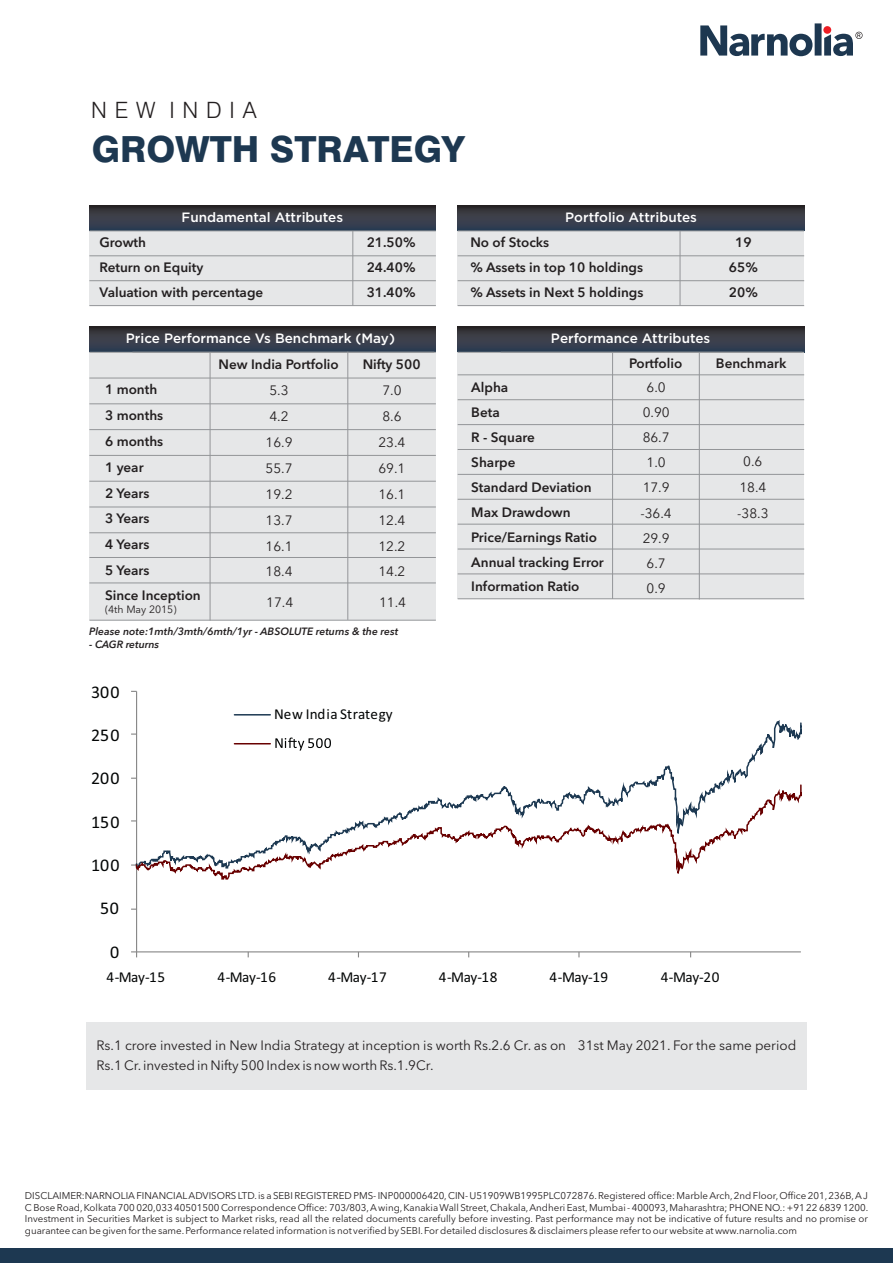
<style>
.page{position:relative;width:893px;height:1263px;background:#fff}
.page>*{position:absolute;margin:0;border:0;box-sizing:border-box;transform-origin:0 0}
.t1{font:800 36px "Swiss 721 BT";color:#1d3851}
.t2{font:300 22.5px "Swiss 721 BT";letter-spacing:.345em;color:#231f20}
.t3{font:17.85px "Calibri";letter-spacing:.03em;color:#030505}
.t4{font:15.15px "Calibri";letter-spacing:-.005em;color:#030505}
.t5{font:15.15px "Calibri";letter-spacing:.015em;color:#030505}
.t6{font:600 13.5px/25.3px "Avenir Next LT Pro";color:#231f20}
.t7{font:13.5px/26px "Avenir Next LT Pro";color:#231f20}
.t8{font:500 13.5px "Gotham";color:#fff}
.t9{font:italic 600 10.5px "Avenir Next LT Pro";color:#231f20}
.t10{font:10.5px "Avenir Next LT Pro";color:#231f20}
.t11{font:9.75px/11.6px "Avenir Next LT Pro";color:#231f20;text-align:justify}
</style>
<div class="page">
<svg style="left:89px;top:206px;width:347px;height:25px;background:#373b47"></svg>
<div style="left:89px;top:231px;width:347px;height:75px;background:#e6e7e8"></div>
<hr style="left:89px;top:231px;width:347px;height:1px;background:#939598">
<svg style="left:89px;top:255px;width:347px;height:2px"></svg>
<svg style="left:89px;top:280px;width:347px;height:1px"></svg>
<svg style="left:89px;top:305px;width:347px;height:1px"></svg>
<hr style="left:352px;top:231px;width:1px;height:75px;background:#939598">
<svg style="left:458px;top:206px;width:346px;height:25px;background:#373c47"></svg>
<div style="left:458px;top:231px;width:346px;height:75px;background:#e6e7e8"></div>
<hr style="left:458px;top:231px;width:346px;height:1px;background:#939598">
<svg style="left:457px;top:255px;width:348px;height:2px"></svg>
<svg style="left:457px;top:280px;width:348px;height:1px"></svg>
<svg style="left:457px;top:305px;width:348px;height:1px"></svg>
<hr style="left:680px;top:231px;width:1px;height:75px;background:#939598">
<div style="left:0;top:1248px;width:893px;height:15px;background:#1d3851"></div>
<div style="left:86px;top:1022px;width:721px;height:68px;background:#e6e7e8"></div>
<svg style="left:89px;top:327px;width:347px;height:24px;background:#353944"></svg>
<div style="left:89px;top:352px;width:347px;height:268px;background:#e6e7e8"></div>
<svg style="left:89px;top:619px;width:347px;height:2px"></svg>
<svg style="left:89px;top:582px;width:347px;height:2px"></svg>
<svg style="left:89px;top:532px;width:347px;height:1px"></svg>
<svg style="left:89px;top:506px;width:347px;height:2px"></svg>
<svg style="left:89px;top:480px;width:347px;height:2px"></svg>
<svg style="left:89px;top:455px;width:347px;height:1px"></svg>
<svg style="left:89px;top:429px;width:347px;height:1px"></svg>
<svg style="left:89px;top:403px;width:347px;height:2px"></svg>
<svg style="left:89px;top:377px;width:347px;height:2px"></svg>
<svg style="left:89px;top:351px;width:347px;height:2px"></svg>
<hr style="left:347px;top:352px;width:1px;height:268px;background:#939598">
<hr style="left:210px;top:352px;width:1px;height:268px;background:#939598">
<svg style="left:89px;top:557px;width:347px;height:1px"></svg>
<svg style="left:458px;top:327px;width:346px;height:24px;background:#353944"></svg>
<div style="left:458px;top:352px;width:346px;height:247px;background:#e6e7e8"></div>
<svg style="left:457px;top:598px;width:348px;height:1px"></svg>
<svg style="left:457px;top:573px;width:348px;height:2px"></svg>
<svg style="left:457px;top:548px;width:348px;height:2px"></svg>
<svg style="left:457px;top:523px;width:348px;height:2px"></svg>
<svg style="left:457px;top:498px;width:348px;height:2px"></svg>
<svg style="left:457px;top:474px;width:348px;height:1px"></svg>
<svg style="left:457px;top:449px;width:348px;height:1px"></svg>
<svg style="left:457px;top:424px;width:348px;height:1px"></svg>
<svg style="left:457px;top:399px;width:348px;height:1px"></svg>
<svg style="left:457px;top:374px;width:348px;height:2px"></svg>
<svg style="left:457px;top:351px;width:348px;height:2px"></svg>
<hr style="left:699px;top:352px;width:1px;height:247px;background:#939598">
<hr style="left:612px;top:352px;width:1px;height:247px;background:#939598">
<hr style="left:136px;top:691px;width:1px;height:261px;background:#878787">
<hr style="left:137px;top:951px;width:664px;height:1px;background:#878787">
<svg style="left:131px;top:951px;width:6px;height:6px"></svg>
<svg style="left:135px;top:718px;width:667px;height:60px"></svg>
<svg style="left:135px;top:778px;width:667px;height:108px"></svg>
<hr style="left:234px;top:714px;width:36px;height:1px;background:#1d3952">
<hr style="left:234px;top:743px;width:36px;height:1px;background:#680000">
<svg style="left:275px;top:737px;width:56px;height:14px"></svg>
<svg style="left:700px;top:23px;width:162px;height:33px"></svg>
<h2 class="t2" style="left:91px;top:101px;width:167px">NEW INDIA</h2>
<h1 class="t1" style="left:92px;top:134px;width:375px">GROWTH STRATEGY</h1>
<h3 class="t8" style="left:565px;top:212px;width:133px">Portfolio Attributes</h3>
<h3 class="t8" style="left:181px;top:212px;width:163px">Fundamental Attributes</h3>
<h3 class="t6" style="left:99px;top:231px;width:165px">Growth<br>Return on Equity<br>Valuation with percentage</h3>
<h3 class="t6" style="left:367px;top:231px;width:51px;text-align:justify">21.50% 24.40% 31.40%</h3>
<h3 class="t6" style="left:470px;top:231px;width:175px">No of Stocks<br>% Assets in top 10 holdings % Assets in Next 5 holdings</h3>
<h3 class="t6" style="left:729px;top:231px;width:31px;text-align:center">19<br>65%<br>20%</h3>
<h3 class="t8" style="left:126px;top:334px;width:271px">Price Performance Vs Benchmark (May)</h3>
<h3 class="t6" style="left:219px;top:353px;width:122px">New India Portfolio</h3>
<h3 class="t7" style="left:266px;top:379px;width:28px">5.3<br>4.2<br>16.9<br>55.7<br>19.2<br>13.7<br>16.1<br>18.4</h3>
<h3 class="t7" style="left:266px;top:591px;width:28px">17.4</h3>
<h3 class="t6" style="left:363px;top:353px;width:59px">Nifty 500</h3>
<h3 class="t7" style="left:378px;top:379px;width:29px">7.0<br>8.6<br>23.4<br>69.1<br>16.1<br>12.4<br>12.2<br>14.2</h3>
<h3 class="t7" style="left:379px;top:591px;width:28px">11.4</h3>
<h3 class="t6" style="left:105px;top:378px;width:60px;line-height:25.8px">1 month<br>3 months<br>6 months<br>1 year<br>2 Years<br>3 Years<br>4 Years<br>5 Years</h3>
<h3 class="t6" style="left:105px;top:583px;width:97px">Since Inception</h3>
<p class="t10" style="left:105px;top:605px;width:73px">(4th May 2015)</p>
<p class="t9" style="left:89px;top:627px;width:311px">Please note:1mth/3mth/6mth/1yr - ABSOLUTE returns &amp; the rest</p>
<p class="t9" style="left:89px;top:640px;width:72px">- CAGR returns</p>
<h3 class="t3" style="left:91px;top:684px;width:30px">300</h3>
<h3 class="t3" style="left:91px;top:727px;width:30px">250</h3>
<h3 class="t3" style="left:91px;top:771px;width:30px">200</h3>
<h3 class="t3" style="left:91px;top:814px;width:30px">150</h3>
<h3 class="t3" style="left:91px;top:858px;width:30px">100</h3>
<h3 class="t3" style="left:100px;top:901px;width:20px">50</h3>
<h3 class="t3" style="left:110px;top:944px;width:11px">0</h3>
<h3 class="t5" style="left:274px;top:708px;width:120px">New India Strategy</h3>
<h3 class="t8" style="left:551px;top:334px;width:161px">Performance Attributes</h3>
<h3 class="t6" style="left:629px;top:352px;width:55px">Portfolio</h3>
<h3 class="t7" style="left:640px;top:376px;width:33px;line-height:25px;text-align:center">6.0<br>0.90<br>86.7<br>1.0<br>17.9 -36.4<br>29.9<br>6.7<br>0.9</h3>
<h3 class="t6" style="left:716px;top:352px;width:72px">Benchmark</h3>
<h3 class="t6" style="left:471px;top:376px;width:134px;line-height:24.9px">Alpha<br>Beta<br>R - Square<br>Sharpe<br>Standard Deviation<br>Max Drawdown<br>Price/Earnings Ratio<br>Annual tracking Error<br>Information Ratio</h3>
<h3 class="t7" style="left:737px;top:450px;width:33px;text-align:center">0.6<br>18.4 -38.3</h3>
<h3 class="t4" style="left:106px;top:970px;width:60px">4-May-15</h3>
<h3 class="t4" style="left:217px;top:970px;width:60px">4-May-16</h3>
<h3 class="t4" style="left:328px;top:970px;width:60px">4-May-17</h3>
<h3 class="t4" style="left:439px;top:970px;width:60px">4-May-18</h3>
<h3 class="t4" style="left:550px;top:970px;width:60px">4-May-19</h3>
<h3 class="t4" style="left:661px;top:970px;width:60px">4-May-20</h3>
<h3 class="t7" style="left:97px;top:1035px;width:701px;line-height:20.9px">Rs.1 crore invested in New India Strategy at inception is worth Rs.2.6 Cr. as on 31st May 2021. For the same period<br>Rs.1 Cr. invested in Nifty 500 Index is now worth Rs.1.9Cr.</h3>
<p class="t11" style="left:25px;top:1191px;width:845px">DISCLAIMER:NARNOLIA FINANCIAL ADVISORS LTD. is a SEBI REGISTERED PMS- INP000006420, CIN- U51909WB1995PLC072876. Registered office: Marble Arch, 2nd Floor, Office 201, 236B, A J C Bose Road, Kolkata 700 020,033 40501500 Correspondence Office: 703/803, A wing, Kanakia Wall Street, Chakala, Andheri East, Mumbai - 400093, Maharashtra; PHONE NO.: +91 22 6839 1200.<br>Investment in Securities Market is subject to Market risks, read all the related documents carefully before investing. Past performance may not be indicative of future results and no promise or guarantee can be given for the same. Performance related information is not verified by SEBI. For detailed disclosures &amp; disclaimers please refer to our website at www.narnolia.com</p>
</div>
